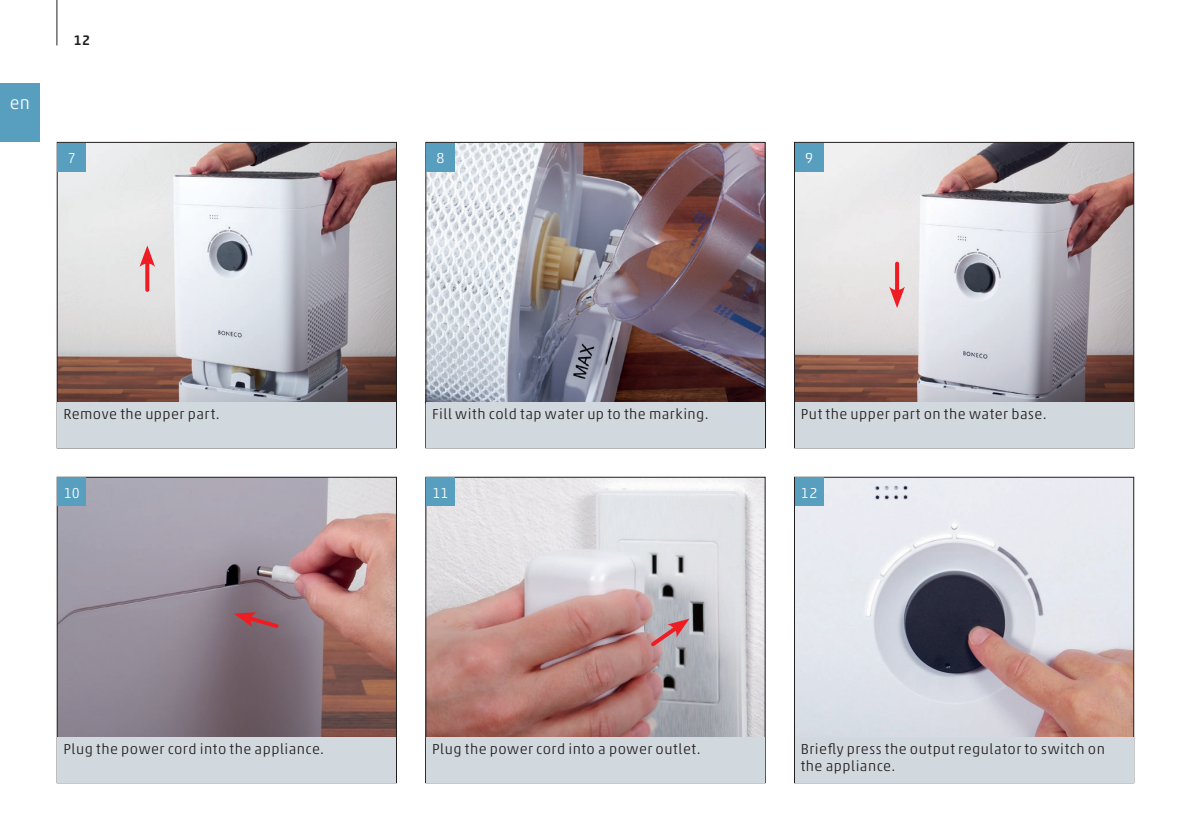
<style>
.page{position:relative;width:1191px;height:840px;background:#fff}
.page>*{position:absolute;margin:0;border:0;box-sizing:border-box;transform-origin:0 0}
.t1{font:300 18px "Akko W1 G";color:#fff}
.t2{font:300 14.6px/17.6px "Akko W1 G";letter-spacing:.035em;color:#231f20}
.t3{font:300 14.6px "Akko W1 G";color:#fff}
.t4{font:500 14px "Akko W1 G";color:#231f20}
</style>
<div class="page">
<div style="left:0;top:83px;width:40px;height:59px;background:#589ebf"></div>
<hr style="left:57px;top:0;width:1px;height:45px;background:#231f20">
<img style="left:796px;top:478px;width:336px;height:258px">
<div style="left:794px;top:476px;width:340px;height:306px;border:1px solid #231f20"></div>
<div style="left:795px;top:477px;width:28px;height:29px;background:#589ebf"></div>
<img style="left:427px;top:478px;width:336px;height:258px">
<div style="left:425px;top:476px;width:340px;height:306px;border:1px solid #231f20"></div>
<div style="left:426px;top:477px;width:29px;height:29px;background:#589ebf"></div>
<img style="left:59px;top:478px;width:336px;height:258px">
<div style="left:57px;top:476px;width:340px;height:306px;border:1px solid #231f20"></div>
<div style="left:58px;top:477px;width:28px;height:29px;background:#589ebf"></div>
<img style="left:796px;top:144px;width:336px;height:258px">
<div style="left:794px;top:142px;width:340px;height:306px;border:1px solid #231f20"></div>
<div style="left:795px;top:143px;width:28px;height:28px;background:#589ebf"></div>
<img style="left:427px;top:144px;width:336px;height:257px">
<div style="left:425px;top:142px;width:340px;height:306px;border:1px solid #231f20"></div>
<div style="left:426px;top:143px;width:28px;height:28px;background:#589ebf"></div>
<img style="left:59px;top:144px;width:336px;height:258px">
<div style="left:57px;top:142px;width:340px;height:306px;border:1px solid #231f20"></div>
<div style="left:58px;top:143px;width:28px;height:28px;background:#589ebf"></div>
<div style="left:426px;top:401px;width:338px;height:46px;background:#d2d9de"></div>
<div style="left:795px;top:402px;width:338px;height:45px;background:#d2d9de"></div>
<div style="left:58px;top:736px;width:338px;height:45px;background:#d2d9de"></div>
<div style="left:58px;top:402px;width:338px;height:45px;background:#d2d9de"></div>
<div style="left:426px;top:736px;width:338px;height:45px;background:#d2d9de"></div>
<div style="left:795px;top:736px;width:338px;height:45px;background:#d2d9de"></div>
<svg style="left:145px;top:267px;width:4px;height:23px"></svg>
<svg style="left:139px;top:245px;width:16px;height:22px"></svg>
<svg style="left:234px;top:611px;width:47px;height:19px"></svg>
<svg style="left:647px;top:618px;width:42px;height:31px"></svg>
<svg style="left:895px;top:263px;width:4px;height:23px"></svg>
<svg style="left:889px;top:286px;width:16px;height:22px"></svg>
<p class="t1" style="left:10px;top:89px;width:22px">en</p>
<p class="t4" style="left:74px;top:30px;width:18px">12</p>
<p class="t3" style="left:68px;top:147px;width:10px">7</p>
<p class="t3" style="left:436px;top:147px;width:10px">8</p>
<p class="t3" style="left:805px;top:147px;width:10px">9</p>
<p class="t2" style="left:63px;top:404px;width:158px">Remove the upper part.</p>
<p class="t2" style="left:432px;top:404px;width:278px">Fill with cold tap water up to the marking.</p>
<p class="t2" style="left:800px;top:404px;width:247px">Put the upper part on the water base.</p>
<p class="t3" style="left:64px;top:482px;width:18px">10</p>
<p class="t3" style="left:432px;top:482px;width:18px">11</p>
<p class="t3" style="left:801px;top:482px;width:18px">12</p>
<p class="t2" style="left:63px;top:738px;width:262px">Plug the power cord into the appliance.</p>
<p class="t2" style="left:432px;top:738px;width:270px">Plug the power cord into a power outlet.</p>
<p class="t2" style="left:800px;top:738px;width:306px">Briefly press the output regulator to switch on the appliance.</p>
</div>
